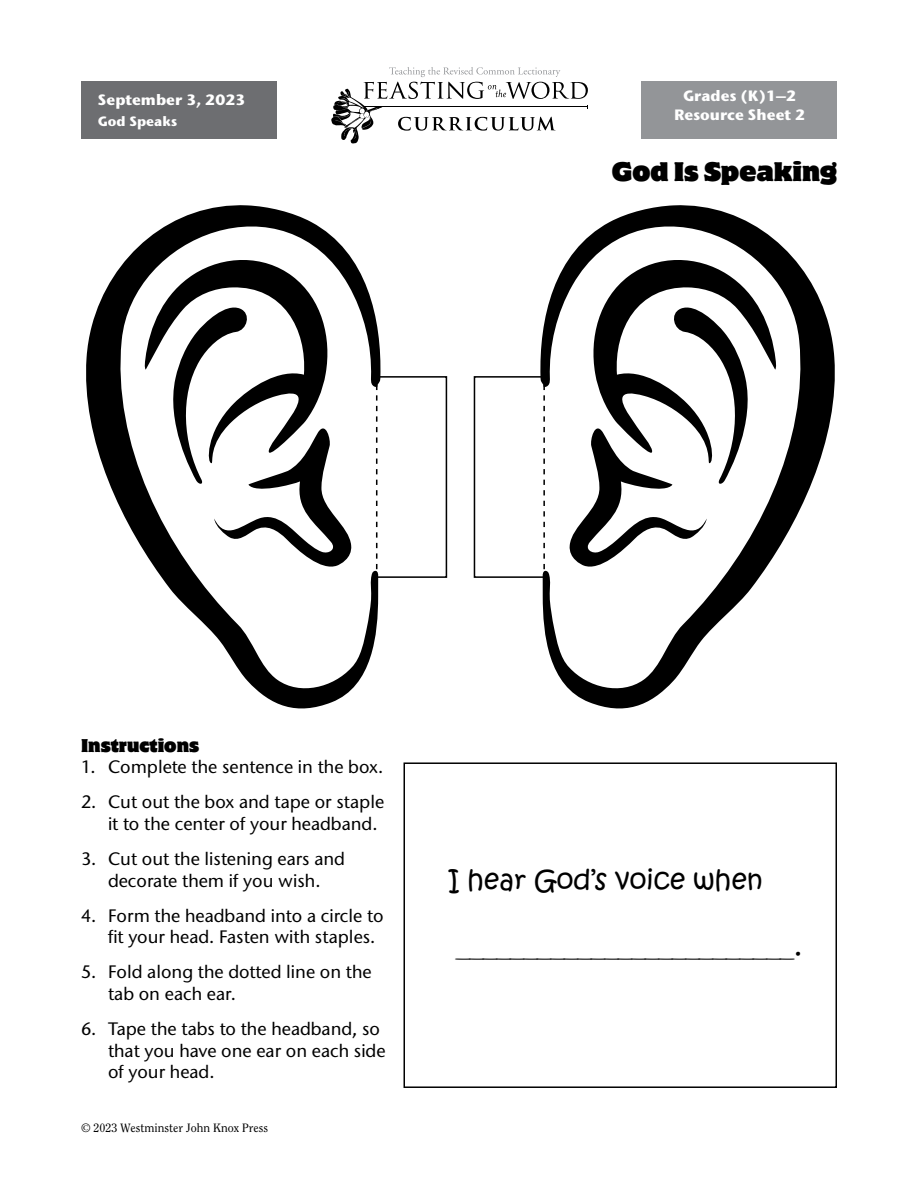
<style>
.page{position:relative;width:918px;height:1188px;background:#fff}
.page>*{position:absolute;margin:0;border:0;box-sizing:border-box;transform-origin:0 0}
.t1{font:27px "Kristen Normal ITC Std";color:#000}
.t2{font:24px "Motter Corpus ITC Std";color:#000}
.t3{font:500 18px/21.6px "Stone Sans ITC Std";color:#000}
.t4{font:16.5px "Motter Corpus ITC Std";color:#000}
.t5{font:700 15px/18.8px "Stone Sans ITC Std";color:#fff;text-align:center}
.t6{font:13.5px "Kristen Normal ITC Std";color:#000;scale:2 1}
.t7{font:700 13.5px "Stone Sans ITC Std";color:#fff}
.t8{font:12px "Clearface Std";color:#000}
.s1{font-size:27px}
</style>
<div class="page">
<div style="left:641px;top:81px;width:196px;height:57px;background:#939598"></div>
<svg style="left:331px;top:67px;width:257px;height:77px"></svg>
<div style="left:81px;top:81px;width:196px;height:57px;background:#6d6e71"></div>
<svg style="left:540px;top:205px;width:295px;height:504px"></svg>
<svg style="left:569px;top:254px;width:208px;height:318px"></svg>
<div style="left:474px;top:376px;width:71px;height:202px;border:2px solid #000"></div>
<svg style="left:543px;top:377px;width:2px;height:200px"></svg>
<svg style="left:86px;top:205px;width:295px;height:504px"></svg>
<svg style="left:144px;top:254px;width:208px;height:318px"></svg>
<div style="left:376px;top:376px;width:71px;height:202px;border:2px solid #000"></div>
<svg style="left:376px;top:377px;width:1px;height:200px"></svg>
<div style="left:404px;top:762px;width:433px;height:326px;border:2px solid #000"></div>
<p class="t5" style="left:98px;top:90px;width:149px">September 3, 2023</p>
<p class="t7" style="left:98px;top:112px;width:81px">God Speaks</p>
<p class="t5" style="left:674px;top:86px;width:133px">Grades (K)1–2<br>Resource Sheet 2</p>
<h2 class="t2" style="left:612px;top:156px;width:227px">God Is Speaking</h2>
<p class="t4" style="left:81px;top:735px;width:120px">Instructions</p>
<p class="t3" style="left:81px;top:756px;width:304px">1. Complete the sentence in the box.</p>
<p class="t3" style="left:108px;top:791px;width:278px;text-indent:-27px">2. Cut out the box and tape or staple it to the center of your headband.</p>
<p class="t3" style="left:81px;top:848px;width:266px;text-align:center">3. Cut out the listening ears and decorate them if you wish.</p>
<p class="t3" style="left:108px;top:905px;width:277px;text-indent:-27px">4. Form the headband into a circle to fit your head. Fasten with staples.</p>
<p class="t3" style="left:108px;top:961px;width:265px;text-indent:-27px">5. Fold along the dotted line on the tab on each ear.</p>
<p class="t3" style="left:108px;top:1018px;width:279px;text-indent:-27px">6. Tape the tabs to the headband, so that you have one ear on each side of your head.</p>
<p class="t8" style="left:81px;top:1121px;width:189px">© 2023 Westminster John Knox Press</p>
<h1 class="t1" style="left:448px;top:862px;width:316px">I hear God’s voice when</h1>
<p class="t6" style="left:457px;top:943px;width:174px">_________________________<span class="s1">.</span></p>
</div>
